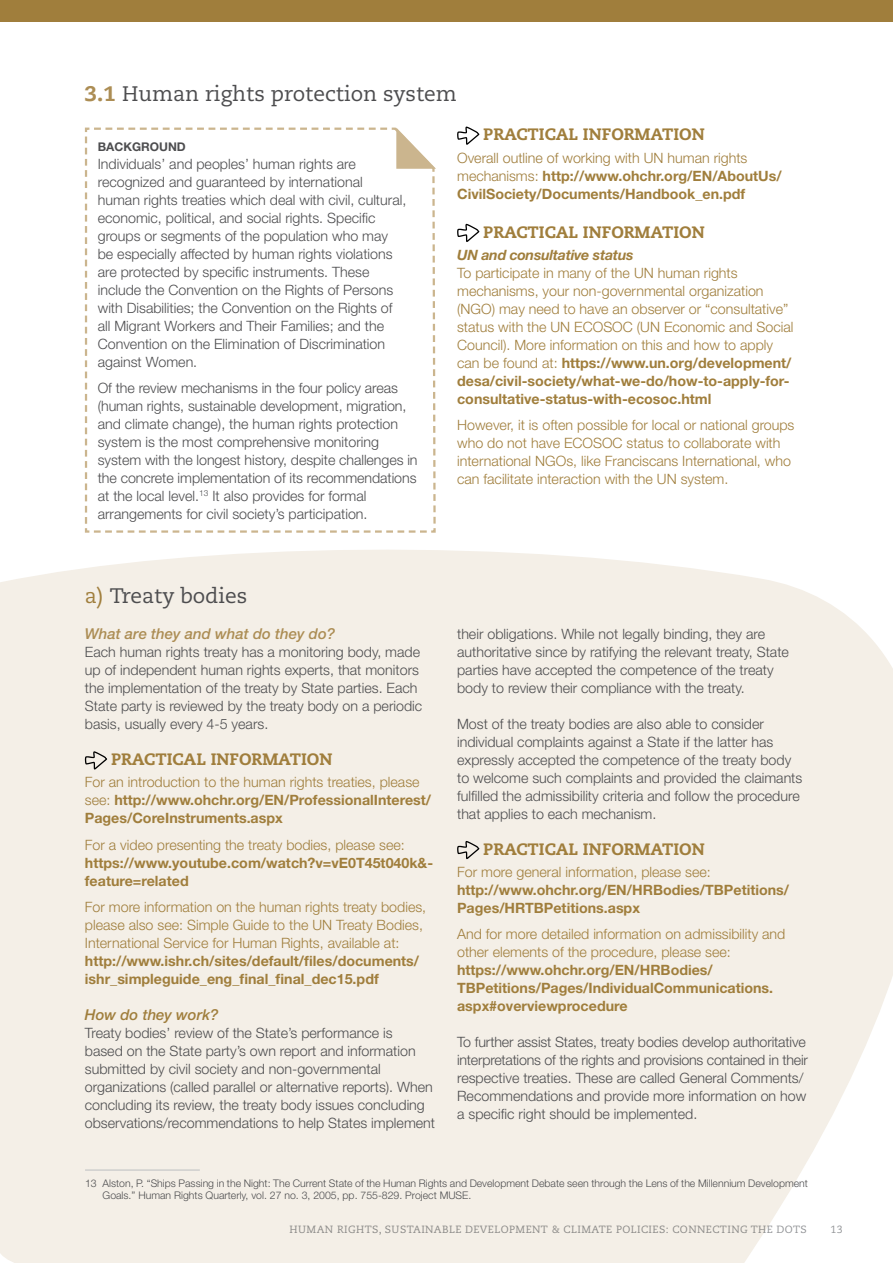
<style>
.page{position:relative;width:893px;height:1263px;background:#fff}
.page>*{position:absolute;margin:0;border:0;box-sizing:border-box;transform-origin:0 0}
.t1{font:21px "Caecilia LT Std";color:#4d4d4f}
.t2{font:800 16.5px "Caecilia LT Std";color:#a07e3c}
.t3{font:italic 500 15px "Helvetica Neue LT Std";color:#ac8d54}
.t4{font:italic 500 15px "Helvetica Neue LT Std";color:#a07e3c}
.t5{font:300 14.25px/18px "Helvetica Neue LT Std";color:#4d4d4f}
.t6{font:300 14.25px/18px "Helvetica Neue LT Std";color:#a07e3c}
.t7{font:700 14.25px/18px "Helvetica Neue LT Std";color:#a07e3c}
.t8{font:italic 700 14.25px "Helvetica Neue LT Std";letter-spacing:-.02em;color:#a07e3c}
.t9{font:700 12px "Helvetica Neue LT Std";color:#4d4d4f}
.t10{font:300 10.5px/12px "Helvetica Neue LT Std";color:#4d4d4f}
.t11{font:10.5px "Caecilia LT Std";letter-spacing:.04em;color:#939598}
.s1{font-weight:800;color:#ac8d54}
.s2{font-weight:300}
.s3{font-weight:700}
.s4{color:#a07e3c}
</style>
<div class="page">
<div style="left:0;top:550px;width:893px;height:713px;background:#f4efe7"></div>
<div style="left:0;top:0;width:893px;height:21px;background:#a07e3c"></div>
<svg style="left:85px;top:751px;width:22px;height:18px"></svg>
<svg style="left:457px;top:841px;width:22px;height:18px"></svg>
<svg style="left:85px;top:128px;width:351px;height:405px"></svg>
<hr style="left:85px;top:1170px;width:115px;height:1px;background:#bcbec0">
<svg style="left:457px;top:127px;width:22px;height:18px"></svg>
<svg style="left:457px;top:224px;width:22px;height:18px"></svg>
<h1 class="t1" style="left:85px;top:82px;width:373px"><span class="s1">3.1</span> Human rights protection system</h1>
<p class="t9" style="left:98px;top:139px;width:90px">BACKGROUND</p>
<p class="t5" style="left:98px;top:154px;width:310px">Individuals’ and peoples’ human rights are recognized and guaranteed by international human rights treaties which deal with civil, cultural, economic, political, and social rights. Specific groups or segments of the population who may be especially affected by human rights violations are protected by specific instruments. These include the Convention on the Rights of Persons with Disabilities; the Convention on the Rights of all Migrant Workers and Their Families; and the Convention on the Elimination of Discrimination against Women.</p>
<p class="t5" style="left:98px;top:379px;width:321px">Of the review mechanisms in the four policy areas (human rights, sustainable development, migration, and climate change), the human rights protection system is the most comprehensive monitoring system with the longest history, despite challenges in the concrete implementation of its recommendations at the local level.<sup>13</sup> It also provides for formal arrangements for civil society’s participation.</p>
<p class="t2" style="left:483px;top:124px;width:223px">PRACTICAL INFORMATION</p>
<p class="t7" style="left:457px;top:148px;width:326px"><span class="s2">Overall outline of working with UN human rights mechanisms:</span> http://www.ohchr.org/EN/AboutUs/<br>CivilSociety/Documents/Handbook_en.pdf</p>
<p class="t2" style="left:483px;top:221px;width:223px">PRACTICAL INFORMATION</p>
<p class="t8" style="left:457px;top:246px;width:178px">UN and consultative status</p>
<p class="t6" style="left:457px;top:263px;width:338px">To participate in many of the UN human rights mechanisms, your non-governmental organization (NGO) may need to have an observer or “consultative” status with the UN ECOSOC (UN Economic and Social Council). More information on this and how to apply can be found at: <span class="s3">https://www.un.org/development/ desa/civil-society/what-we-do/how-to-apply-for&shy;consultative-status-with-ecosoc.html</span></p>
<p class="t6" style="left:457px;top:416px;width:339px">However, it is often possible for local or national groups who do not have ECOSOC status to collaborate with international NGOs, like Franciscans International, who can facilitate interaction with the UN system.</p>
<h1 class="t1" style="left:85px;top:583px;width:164px"><span class="s4">a)</span> Treaty bodies</h1>
<p class="t3" style="left:85px;top:625px;width:252px">What are they and what do they do?</p>
<p class="t5" style="left:85px;top:643px;width:339px">Each human rights treaty has a monitoring body, made up of independent human rights experts, that monitors the implementation of the treaty by State parties. Each State party is reviewed by the treaty body on a periodic basis, usually every 4-5 years.</p>
<p class="t2" style="left:111px;top:749px;width:223px">PRACTICAL INFORMATION</p>
<p class="t7" style="left:85px;top:773px;width:348px"><span class="s2">For an introduction to the human rights treaties, please see:</span> http://www.ohchr.org/EN/ProfessionalInterest/<br>Pages/CoreInstruments.aspx</p>
<p class="t6" style="left:85px;top:835px;width:321px">For a video presenting the treaty bodies, please see:</p>
<p class="t7" style="left:85px;top:853px;width:350px">https://www.youtube.com/watch?v=vE0T45t040k&amp;- feature=related</p>
<p class="t6" style="left:85px;top:898px;width:343px">For more information on the human rights treaty bodies, please also see: Simple Guide to the UN Treaty Bodies,<br>International Service for Human Rights, available at:</p>
<p class="t7" style="left:85px;top:952px;width:336px">http://www.ishr.ch/sites/default/files/documents/ ishr_simpleguide_eng_final_final_dec15.pdf</p>
<p class="t4" style="left:85px;top:1006px;width:135px">How do they work?</p>
<p class="t5" style="left:85px;top:1024px;width:352px">Treaty bodies’ review of the State’s performance is<br>based on the State party’s own report and information submitted by civil society and non-governmental organizations (called parallel or alternative reports). When concluding its review, the treaty body issues concluding observations/recommendations to help States implement</p>
<p class="t5" style="left:457px;top:624px;width:333px">their obligations. While not legally binding, they are authoritative since by ratifying the relevant treaty, State parties have accepted the competence of the treaty body to review their compliance with the treaty.</p>
<p class="t5" style="left:457px;top:714px;width:347px">Most of the treaty bodies are also able to consider individual complaints against a State if the latter has expressly accepted the competence of the treaty body to welcome such complaints and provided the claimants fulfilled the admissibility criteria and follow the procedure that applies to each mechanism.</p>
<p class="t2" style="left:483px;top:839px;width:223px">PRACTICAL INFORMATION</p>
<p class="t6" style="left:457px;top:862px;width:255px">For more general information, please see:</p>
<p class="t7" style="left:457px;top:880px;width:333px">http://www.ohchr.org/EN/HRBodies/TBPetitions/<br>Pages/HRTBPetitions.aspx</p>
<p class="t6" style="left:457px;top:925px;width:330px">And for more detailed information on admissibility and other elements of the procedure, please see:</p>
<p class="t7" style="left:457px;top:961px;width:318px">https://www.ohchr.org/EN/HRBodies/<br>TBPetitions/Pages/IndividualCommunications. aspx#overviewprocedure</p>
<p class="t5" style="left:457px;top:1033px;width:352px">To further assist States, treaty bodies develop authoritative interpretations of the rights and provisions contained in their respective treaties. These are called General Comments/ Recommendations and provide more information on how a specific right should be implemented.</p>
<p class="t10" style="left:103px;top:1177px;width:707px;text-indent:-18px">13 Alston, P. “Ships Passing in the Night: The Current State of the Human Rights and Development Debate seen through the Lens of the Millennium Development<br>Goals.” Human Rights Quarterly, vol. 27 no. 3, 2005, pp. 755-829. Project MUSE.</p>
<p class="t11" style="left:290px;top:1223px;width:519px">HUMAN RIGHTS, SUSTAINABLE DEVELOPMENT &amp; CLIMATE POLICIES: CONNECTING THE DOTS</p>
<p class="t11" style="left:830px;top:1223px;width:14px">13</p>
</div>
